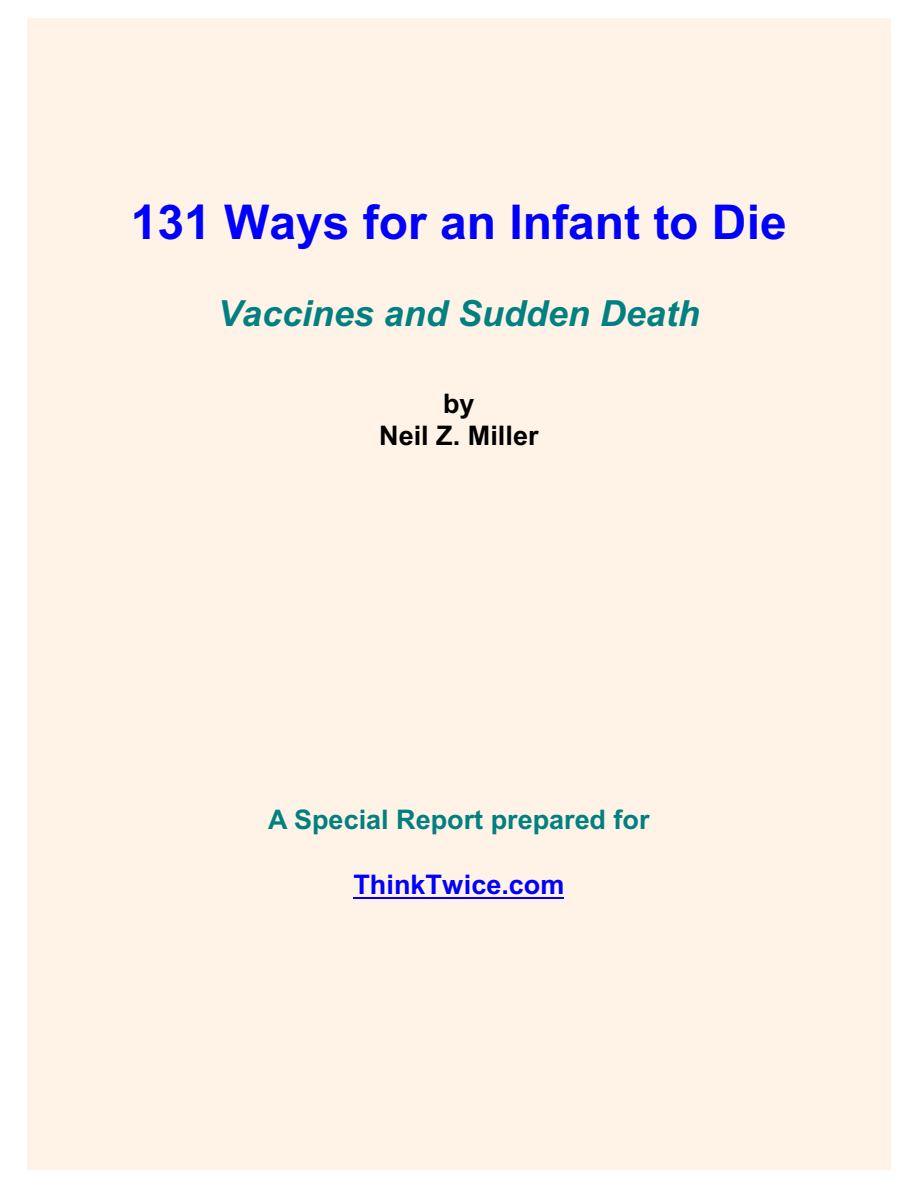
<style>
.page{position:relative;width:918px;height:1188px;background:#fff}
.page>*{position:absolute;margin:0;border:0;box-sizing:border-box;transform-origin:0 0}
.t1{font:700 48px "Arial";color:#00f}
.t2{font:italic 700 36px "Arial";color:#008080}
.t3{font:700 27px "Arial";color:#008080}
.t4{font:700 27px/32.1px "Arial";color:#000;text-align:center}
.t5{font:700 27px "Arial";color:#00f}
</style>
<div class="page">
<div style="left:27px;top:18px;width:864px;height:1152px;background:#fff2e6"></div>
<hr style="left:353px;top:897px;width:211px;height:1px;background:#00f">
<h1 class="t1" style="left:131px;top:204px;width:657px">131 Ways for an Infant to Die</h1>
<h2 class="t2" style="left:218px;top:300px;width:483px">Vaccines and Sudden Death</h2>
<p class="t4" style="left:379px;top:390px;width:161px">by<br>Neil Z. Miller</p>
<p class="t3" style="left:268px;top:810px;width:383px">A Special Report prepared for</p>
<p class="t5" style="left:353px;top:874px;width:213px">ThinkTwice.com</p>
</div>
